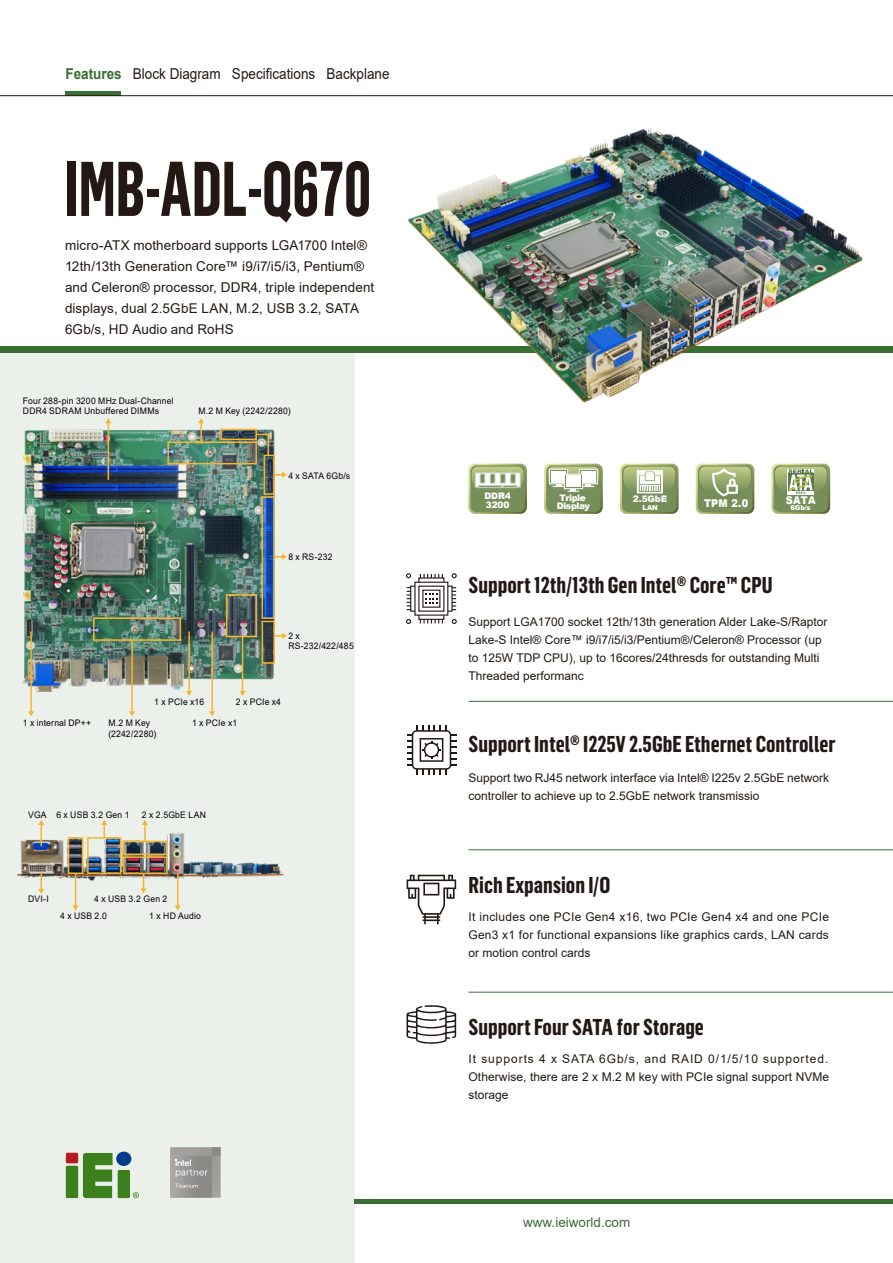
<style>
.page{position:relative;width:893px;height:1263px;background:#fff}
.page>*{position:absolute;margin:0;border:0;box-sizing:border-box;transform-origin:0 0}
.t1{font:700 75.9px "Flama Condensed";color:#231815;scale:.82 1}
.t2{font:700 22.5px "Flama Condensed";color:#231815}
.t3{font:15px "Arial";color:#231815;scale:.9 1}
.t4{font:13.5px/21px "Arial";letter-spacing:.01em;color:#231815}
.t5{font:13.5px "Arial";color:#396f34}
.t6{font:12px/18px "Arial";color:#231815}
.t7{font:900 10.8px "Arial";letter-spacing:.025em;color:#fff;scale:.91 1}
.t8{font:9px/10.5px "Arial";letter-spacing:.02em;color:#000;scale:.96 1}
.t9{font:900 9px "Arial";letter-spacing:-.045em;color:#fff}
.t10{font:900 9px/9px "Arial";letter-spacing:-.02em;color:#fff}
.t11{font:900 6.9px "Arial";letter-spacing:-.015em;color:#fff}
.s1{font-weight:700;color:#396f34}
</style>
<div class="page">
<div style="left:0;top:347px;width:354px;height:916px;background:#ebf0eb"></div>
<div style="left:0;top:347px;width:893px;height:6px;background:#396f34"></div>
<hr style="left:354px;top:1199px;width:539px;height:4px;background:#396f34">
<hr style="left:469px;top:701px;width:424px;height:1px;background:#396f34">
<hr style="left:469px;top:849px;width:424px;height:1px;background:#396f34">
<svg style="left:83px;top:1153px;width:30px;height:45px"></svg>
<svg style="left:133px;top:1192px;width:6px;height:6px"></svg>
<div style="left:116px;top:1151px;width:15px;height:15px;background:#003b8c;border-radius:50%"></div>
<div style="left:66px;top:1153px;width:12px;height:10px;background:#b51c22;border-radius:2px"></div>
<div style="left:118px;top:1170px;width:12px;height:28px;background:#3b801c"></div>
<div style="left:66px;top:1166px;width:12px;height:32px;background:#3b801c"></div>
<div style="left:65px;top:91px;width:55px;height:5px;background:#396f34"></div>
<hr style="left:0;top:95px;width:893px;height:1px;background:#231815">
<hr style="left:469px;top:992px;width:424px;height:1px;background:#396f34">
<svg style="left:468px;top:464px;width:59px;height:50px;background:#8b9e68"></svg>
<svg style="left:475px;top:472px;width:45px;height:15px"></svg>
<div style="left:478px;top:485px;width:24px;height:3px;background:#768f5a;border:1px solid #c4cfbc"></div>
<div style="left:503px;top:485px;width:14px;height:3px;background:#768f5a;border:1px solid #c4cfbc"></div>
<svg style="left:480px;top:474px;width:5px;height:9px"></svg>
<svg style="left:490px;top:474px;width:5px;height:9px"></svg>
<svg style="left:500px;top:474px;width:5px;height:9px"></svg>
<svg style="left:510px;top:474px;width:6px;height:9px"></svg>
<svg style="left:620px;top:464px;width:59px;height:50px;background:#9eaf80"></svg>
<svg style="left:771px;top:464px;width:59px;height:50px;background:#96a776"></svg>
<svg style="left:696px;top:464px;width:58px;height:50px;background:#95a773"></svg>
<svg style="left:544px;top:464px;width:59px;height:50px"></svg>
<svg style="left:564px;top:474px;width:19px;height:15px"></svg>
<div style="left:566px;top:476px;width:15px;height:11px;background:#fff"></div>
<hr style="left:407px;top:591px;width:49px;height:1px;background:#231815">
<hr style="left:407px;top:594px;width:49px;height:1px;background:#231815">
<hr style="left:407px;top:598px;width:49px;height:1px;background:#231815">
<hr style="left:407px;top:602px;width:49px;height:1px;background:#231815">
<hr style="left:407px;top:605px;width:49px;height:1px;background:#231815">
<hr style="left:407px;top:609px;width:49px;height:1px;background:#231815">
<hr style="left:407px;top:587px;width:49px;height:1px;background:#231815">
<hr style="left:438px;top:574px;width:1px;height:49px;background:#231815">
<hr style="left:434px;top:574px;width:2px;height:49px;background:#231815">
<hr style="left:431px;top:574px;width:1px;height:49px;background:#231815">
<hr style="left:427px;top:574px;width:1px;height:49px;background:#231815">
<hr style="left:423px;top:574px;width:2px;height:49px;background:#231815">
<hr style="left:420px;top:574px;width:1px;height:49px;background:#231815">
<hr style="left:442px;top:574px;width:1px;height:49px;background:#231815">
<svg style="left:418px;top:577px;width:26px;height:43px"></svg>
<svg style="left:410px;top:586px;width:43px;height:26px"></svg>
<svg style="left:414px;top:582px;width:34px;height:34px"></svg>
<svg style="left:418px;top:586px;width:26px;height:26px"></svg>
<svg style="left:422px;top:590px;width:18px;height:18px"></svg>
<svg style="left:425px;top:593px;width:12px;height:11px"></svg>
<svg style="left:406px;top:573px;width:5px;height:5px"></svg>
<svg style="left:406px;top:619px;width:5px;height:5px"></svg>
<svg style="left:452px;top:573px;width:5px;height:5px"></svg>
<svg style="left:452px;top:619px;width:5px;height:5px"></svg>
<svg style="left:407px;top:725px;width:49px;height:50px"></svg>
<svg style="left:406px;top:1005px;width:50px;height:39px"></svg>
<svg style="left:407px;top:875px;width:49px;height:49px"></svg>
<img style="left:398px;top:127px;width:480px;height:276px">
<img style="left:22px;top:423px;width:261px;height:269px">
<img style="left:17px;top:824px;width:267px;height:72px">
<div style="left:262px;top:496px;width:13px;height:123px;border:2px solid #f7b52c"></div>
<div style="left:262px;top:621px;width:13px;height:43px;border:2px solid #f7b52c"></div>
<div style="left:226px;top:594px;width:31px;height:43px;border:2px solid #f7b52c"></div>
<div style="left:93px;top:617px;width:88px;height:24px;border:2px solid #f7b52c"></div>
<div style="left:264px;top:455px;width:11px;height:40px;border:2px solid #f7b52c"></div>
<svg style="left:274px;top:554px;width:13px;height:6px"></svg>
<svg style="left:274px;top:633px;width:13px;height:6px"></svg>
<svg style="left:274px;top:472px;width:13px;height:6px"></svg>
<img style="left:167px;top:418px;width:103px;height:47px">
<hr style="left:108px;top:422px;width:1px;height:58px;background:#f7b52c">
<svg style="left:105px;top:418px;width:6px;height:5px"></svg>
<hr style="left:242px;top:636px;width:1px;height:56px;background:#f7b52c">
<svg style="left:240px;top:691px;width:6px;height:5px"></svg>
<hr style="left:211px;top:631px;width:2px;height:81px;background:#f7b52c">
<svg style="left:209px;top:711px;width:6px;height:5px"></svg>
<hr style="left:188px;top:631px;width:2px;height:61px;background:#f7b52c">
<svg style="left:186px;top:691px;width:6px;height:5px"></svg>
<hr style="left:30px;top:631px;width:2px;height:81px;background:#f7b52c">
<svg style="left:28px;top:711px;width:6px;height:5px"></svg>
<hr style="left:131px;top:640px;width:2px;height:72px;background:#f7b52c">
<svg style="left:129px;top:711px;width:6px;height:5px"></svg>
<svg style="left:38px;top:820px;width:6px;height:26px"></svg>
<svg style="left:101px;top:820px;width:6px;height:17px"></svg>
<svg style="left:142px;top:820px;width:6px;height:21px"></svg>
<div style="left:68px;top:837px;width:15px;height:37px;border:2px solid #f7b52c"></div>
<div style="left:87px;top:837px;width:34px;height:37px;border:2px solid #f7b52c"></div>
<div style="left:123px;top:856px;width:45px;height:18px;border:2px solid #f7b52c"></div>
<div style="left:123px;top:841px;width:45px;height:14px;border:2px solid #f7b52c"></div>
<svg style="left:38px;top:872px;width:6px;height:22px"></svg>
<hr style="left:75px;top:873px;width:1px;height:33px;background:#f7b52c">
<svg style="left:73px;top:905px;width:6px;height:6px"></svg>
<hr style="left:177px;top:873px;width:1px;height:33px;background:#f7b52c">
<svg style="left:175px;top:905px;width:6px;height:6px"></svg>
<svg style="left:140px;top:873px;width:6px;height:20px"></svg>
<svg style="left:170px;top:1147px;width:51px;height:51px;background:#9e9d99"></svg>
<p class="t3" style="left:65px;top:63px;width:362px"><span class="s1">Features</span> Block Diagram Specifications Backplane</p>
<h1 class="t1" style="left:65px;top:141px;width:376px">IMB-ADL-Q670</h1>
<p class="t4" style="left:65px;top:235px;width:311px">micro-ATX motherboard supports LGA1700 Intel® 12th/13th Generation Core™ i9/i7/i5/i3, Pentium® and Celeron® processor, DDR4, triple independent displays, dual 2.5GbE LAN, M.2, USB 3.2, SATA 6Gb/s, HD Audio and RoHS</p>
<p class="t8" style="left:23px;top:395px;width:159px">Four 288-pin 3200 MHz Dual-Channel<br>DDR4 SDRAM Unbuffered DIMMs</p>
<p class="t8" style="left:198px;top:406px;width:98px">M.2 M Key (2242/2280)</p>
<p class="t8" style="left:288px;top:470px;width:66px">4 x SATA 6Gb/s</p>
<p class="t8" style="left:288px;top:551px;width:47px">8 x RS-232</p>
<p class="t8" style="left:288px;top:630px;width:70px">2 x<br>RS-232/422/485</p>
<p class="t8" style="left:23px;top:718px;width:73px">1 x internal DP++</p>
<p class="t8" style="left:154px;top:696px;width:53px">1 x PCIe x16</p>
<p class="t8" style="left:236px;top:696px;width:48px">2 x PCIe x4</p>
<p class="t8" style="left:108px;top:718px;width:45px">M.2 M Key</p>
<p class="t8" style="left:192px;top:718px;width:48px">1 x PCIe x1</p>
<p class="t8" style="left:108px;top:728px;width:52px">(2242/2280)</p>
<p class="t8" style="left:28px;top:810px;width:107px">VGA 6 x USB 3.2 Gen 1</p>
<p class="t8" style="left:142px;top:810px;width:68px">2 x 2.5GbE LAN</p>
<p class="t8" style="left:28px;top:894px;width:23px">DVI-I</p>
<p class="t8" style="left:94px;top:894px;width:78px">4 x USB 3.2 Gen 2</p>
<p class="t8" style="left:60px;top:911px;width:50px">4 x USB 2.0</p>
<p class="t8" style="left:149px;top:911px;width:55px">1 x HD Audio</p>
<p class="t10" style="left:484px;top:491px;width:28px">DDR4<br>3200</p>
<p class="t9" style="left:633px;top:493px;width:36px">2.5GbE</p>
<p class="t11" style="left:642px;top:502px;width:17px">LAN</p>
<p class="t11" style="left:790px;top:502px;width:22px">6Gb/s</p>
<p class="t9" style="left:560px;top:492px;width:28px">Triple</p>
<p class="t7" style="left:704px;top:495px;width:50px">TPM 2.0</p>
<p class="t7" style="left:786px;top:492px;width:34px">SATA</p>
<p class="t9" style="left:557px;top:500px;width:35px">Display</p>
<h2 class="t2" style="left:469px;top:571px;width:306px">Support 12th/13th Gen Intel® Core™ CPU</h2>
<p class="t6" style="left:469px;top:613px;width:360px">Support LGA1700 socket 12th/13th generation Alder Lake-S/Raptor Lake-S Intel® Core™ i9/i7/i5/i3/Pentium®/Celeron® Processor (up to 125W TDP CPU), up to 16cores/24thresds for outstanding Multi Threaded performanc</p>
<h2 class="t2" style="left:469px;top:729px;width:369px">Support Intel® I225V 2.5GbE Ethernet Controller</h2>
<p class="t6" style="left:469px;top:769px;width:362px">Support two RJ45 network interface via Intel® I225v 2.5GbE network controller to achieve up to 2.5GbE network transmissio</p>
<h2 class="t2" style="left:469px;top:870px;width:143px">Rich Expansion I/O</h2>
<p class="t6" style="left:469px;top:908px;width:362px;text-align:justify">It includes one PCIe Gen4 x16, two PCIe Gen4 x4 and one PCIe Gen3 x1 for functional expansions like graphics cards, LAN cards or motion control cards</p>
<h2 class="t2" style="left:469px;top:1013px;width:237px">Support Four SATA for Storage</h2>
<p class="t6" style="left:469px;top:1050px;width:362px;text-align:justify">It supports 4 x SATA 6Gb/s, and RAID 0/1/5/10 supported.<br>Otherwise, there are 2 x M.2 M key with PCIe signal support NVMe storage</p>
<p class="t5" style="left:523px;top:1213px;width:109px">www.ieiworld.com</p>
</div>
